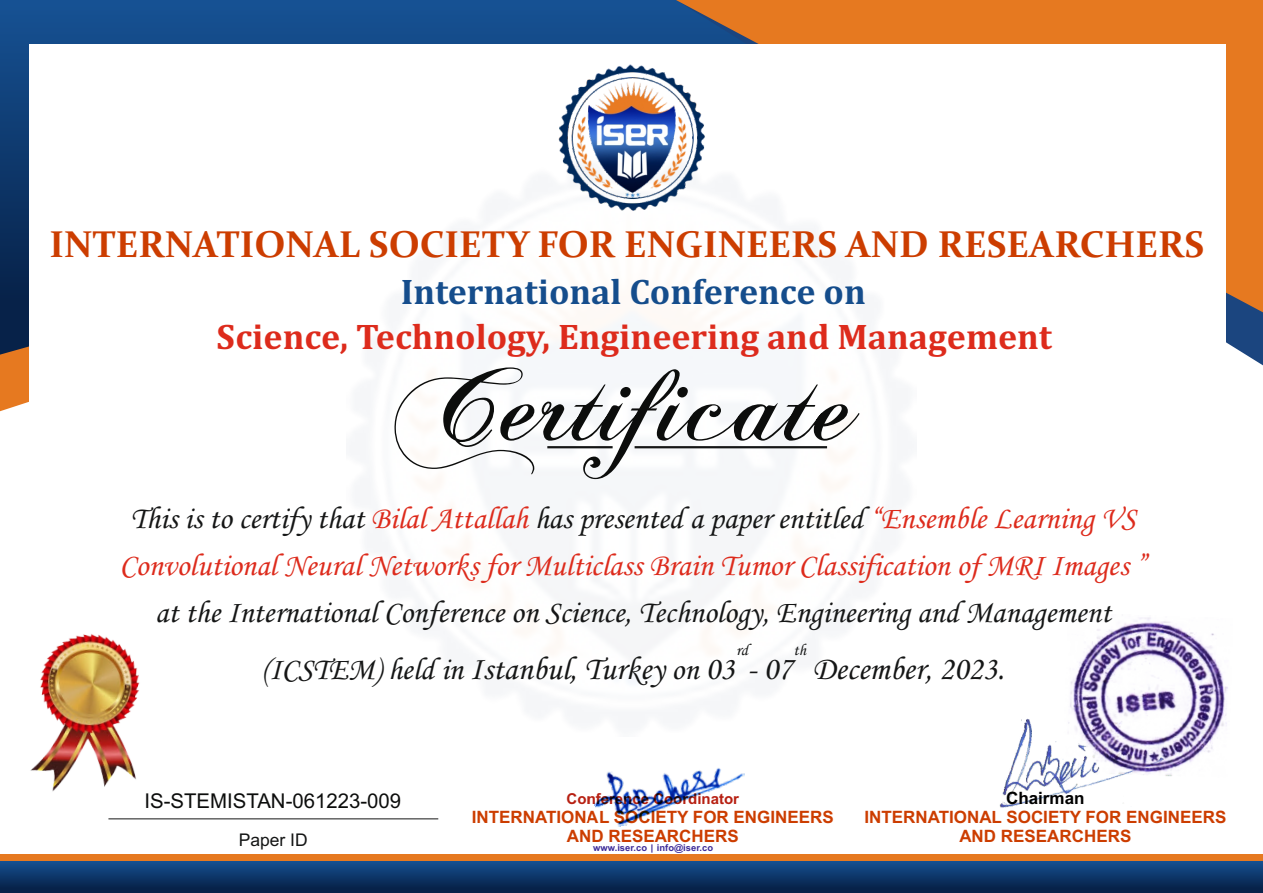
<style>
.page{position:relative;width:1263px;height:893px;background:#fff}
.page>*{position:absolute;margin:0;border:0;box-sizing:border-box;transform-origin:0 0}
.t1{font:700 37.5px "Constantia";color:#cc3d00}
.t2{font:700 36px "Cambria";color:#dd2b1c}
.t3{font:700 36px "Cambria";color:#154d8c}
.t4{font:33px "Monotype Corsiva";color:#151616}
.t5{font:31.5px/47.4px "Monotype Corsiva";color:#dd2b1c;text-align:center}
.t6{font:31.5px "Monotype Corsiva";color:#151616}
.t7{font:20.4px "Arial";color:#0c0d0c}
.t8{font:17.55px "Arial";color:#151616}
.t9{font:700 16.95px/19px "Arial";color:#cc3d00;text-align:center}
.t10{font:700 16.95px "Arial";color:#000}
.t11{font:16.5px "Monotype Corsiva";color:#151616}
.t12{font:700 15px "Arial";color:#b72012}
.t13{font:700 9.45px "Arial";color:#3c2b99}
.s1{color:#151616}
.s2{font-size:31.5px}
.s3{font-family:"Calibri"}
</style>
<div class="page">
<svg style="left:0;top:0;width:676px;height:355px;background:#174b86"></svg>
<svg style="left:0;top:861px;width:1263px;height:32px;background:#0d3668"></svg>
<div style="left:0;top:854px;width:1263px;height:7px;background:#e67920"></div>
<svg style="left:676px;top:0;width:587px;height:312px;background:#da792b"></svg>
<div style="left:29px;top:45px;width:1196px;height:751px;background:#fff"></div>
<svg style="left:394px;top:367px;width:465px;height:112px"></svg>
<hr style="left:635px;top:446px;width:192px;height:2px;background:#151616">
<hr style="left:547px;top:446px;width:66px;height:2px;background:#151616">
<img style="left:999px;top:718px;width:125px;height:90px">
<hr style="left:108px;top:818px;width:330px;height:1px;background:#151616">
<img style="left:30px;top:634px;width:110px;height:158px">
<img style="left:594px;top:768px;width:151px;height:59px">
<img style="left:558px;top:64px;width:147px;height:147px">
<img style="left:1063px;top:617px;width:165px;height:166px">
<p class="t1" style="left:50px;top:229px;width:1156px">INTERNATIONAL SOCIETY FOR ENGINEERS AND RESEARCHERS</p>
<p class="t3" style="left:401px;top:276px;width:466px">International Conference on</p>
<p class="t2" style="left:217px;top:321px;width:837px">Science, Technology, Engineering and Management</p>
<p class="t5" style="left:119px;top:497px;width:1029px"><span class="s1">This is to certify that</span> Bilal Attallah <span class="s1">has presented a paper entitled</span> “Ensemble Learning VS<br>Convolutional Neural Networks for Multiclass Brain Tumor Classification of MRI Images ”</p>
<p class="t6" style="left:155px;top:601px;width:957px">at the International Conference on Science, Technology, Engineering and Management</p>
<p class="t11" style="left:736px;top:640px;width:14px">rd</p>
<p class="t11" style="left:793px;top:643px;width:14px">th</p>
<p class="t4" style="left:261px;top:656px;width:744px"><span class="s2">(ICSTEM) held in</span> Istanbul, Turkey <span class="s2">on</span> 03 - 07 December, 2023.</p>
<p class="t7" style="left:144px;top:794px;width:258px">IS-STEMISTAN-061223-009</p>
<p class="t8" style="left:239px;top:833px;width:70px">Paper ID</p>
<p class="t12" style="left:566px;top:793px;width:174px">Conference Coordinator</p>
<p class="t9" style="left:472px;top:809px;width:363px">INTERNATIONAL SOCIETY FOR ENGINEERS<br>AND RESEARCHERS</p>
<p class="t13" style="left:593px;top:844px;width:121px">www.iser.co <span class="s3">|</span> info@iser.co</p>
<p class="t10" style="left:1006px;top:792px;width:80px">Chairman</p>
<p class="t9" style="left:864px;top:809px;width:363px">INTERNATIONAL SOCIETY FOR ENGINEERS<br>AND RESEARCHERS</p>
</div>
